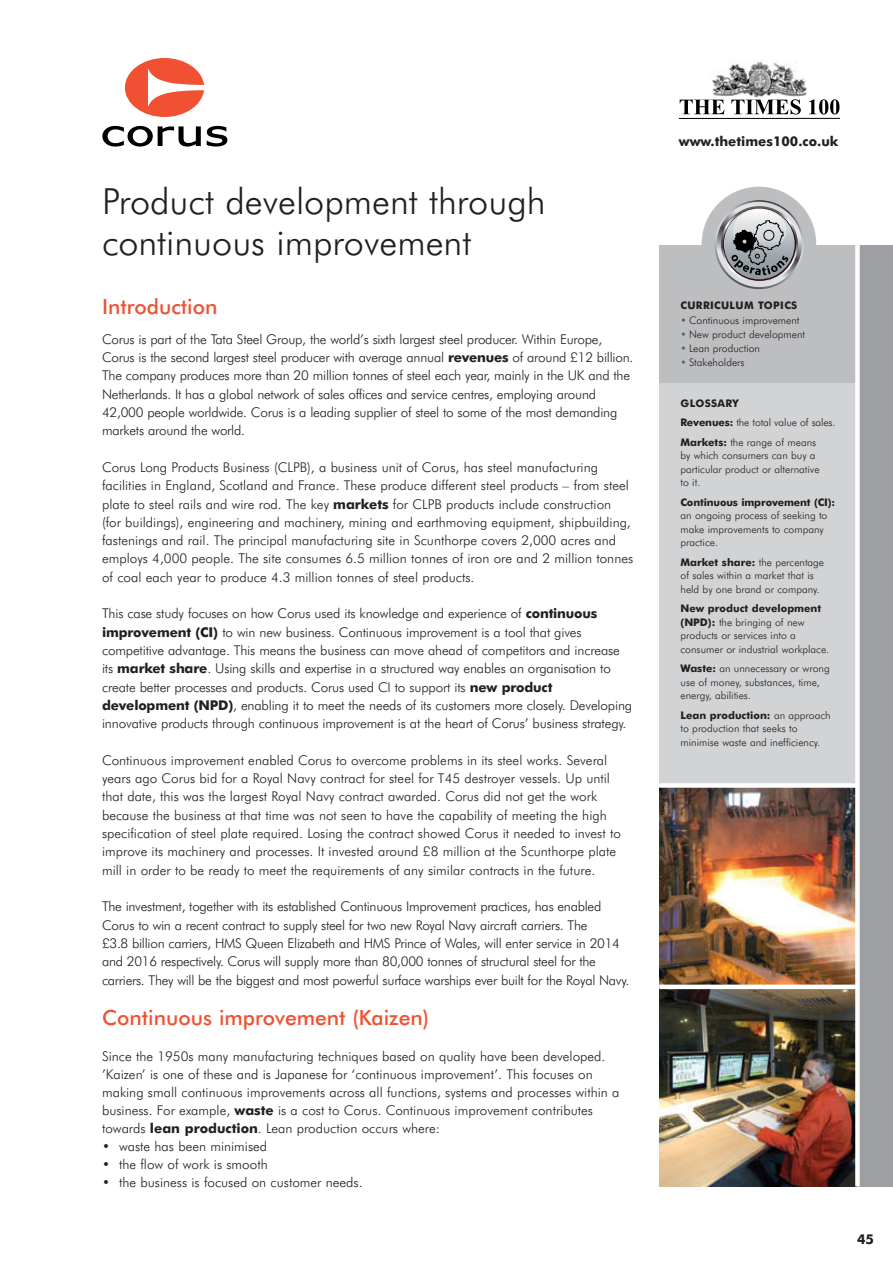
<style>
.page{position:relative;width:893px;height:1263px;background:#fff}
.page>*{position:absolute;margin:0;border:0;box-sizing:border-box;transform-origin:0 0}
.t1{font:300 36px/40.5px "Futura BT";color:#231f20}
.t2{font:500 21px "Futura BT";color:#f05133}
.t3{font:300 13.5px/18.3px "Futura BT";color:#231f20}
.t4{font:300 13.5px/18.3px "Futura BT";letter-spacing:-.02em;color:#231f20}
.t5{font:700 13.5px "Futura BT";color:#231f20}
.t6{font:300 10.5px/13.5px "Futura BT";color:#231f20}
.t7{font:700 10.5px "Futura BT";letter-spacing:-.015em;color:#231f20}
.t8{font:700 10.5px "Futura BT";letter-spacing:.03em;color:#231f20}
.s1{font-weight:700}
.s2{color:#58595b}
</style>
<div class="page">
<div style="left:659px;top:346px;width:200px;height:439px;background:#d1d3d4"></div>
<img style="left:659px;top:989px;width:196px;height:197px">
<img style="left:659px;top:788px;width:196px;height:196px">
<svg style="left:102px;top:126px;width:99px;height:21px"></svg>
<svg style="left:207px;top:126px;width:20px;height:21px"></svg>
<svg style="left:125px;top:58px;width:79px;height:59px"></svg>
<img style="left:712px;top:61px;width:95px;height:37px">
<svg style="left:680px;top:100px;width:44px;height:14px"></svg>
<svg style="left:731px;top:99px;width:70px;height:16px"></svg>
<svg style="left:809px;top:99px;width:30px;height:16px"></svg>
<hr style="left:679px;top:118px;width:161px;height:1px;background:#000">
<div style="left:659px;top:783px;width:198px;height:5px;background:#fff"></div>
<div style="left:659px;top:245px;width:234px;height:137px;background:#bcbec0"></div>
<div style="left:702px;top:187px;width:114px;height:114px;background:#bcbec0;border-radius:50%"></div>
<svg style="left:709px;top:200px;width:95px;height:90px"></svg>
<div style="left:857px;top:245px;width:36px;height:941px;background:#9d9fa2"></div>
<div style="left:855px;top:241px;width:5px;height:945px;background:#fff"></div>
<h1 class="t1" style="left:102px;top:184px;width:445px">Product development through continuous improvement</h1>
<h2 class="t2" style="left:102px;top:298px;width:117px">Introduction</h2>
<p class="t4" style="left:102px;top:331px;width:533px">Corus is part of the Tata Steel Group, the world’s sixth largest steel producer. Within Europe, Corus is the second largest steel producer with average annual <span class="s1">revenues</span> of around £12 billion.<br>The company produces more than 20 million tonnes of steel each year, mainly in the UK and the Netherlands. It has a global network of sales offices and service centres, employing around 42,000 people worldwide. Corus is a leading supplier of steel to some of the most demanding markets around the world.</p>
<p class="t3" style="left:102px;top:459px;width:533px">Corus Long Products Business (CLPB), a business unit of Corus, has steel manufacturing facilities in England, Scotland and France. These produce different steel products – from steel plate to steel rails and wire rod. The key <span class="s1">markets</span> for CLPB products include construction (for buildings), engineering and machinery, mining and earthmoving equipment, shipbuilding, fastenings and rail. The principal manufacturing site in Scunthorpe covers 2,000 acres and employs 4,000 people. The site consumes 6.5 million tonnes of iron ore and 2 million tonnes of coal each year to produce 4.3 million tonnes of steel products.</p>
<p class="t3" style="left:102px;top:606px;width:532px">This case study focuses on how Corus used its knowledge and experience of <span class="s1">continuous improvement (CI)</span> to win new business. Continuous improvement is a tool that gives competitive advantage. This means the business can move ahead of competitors and increase its <span class="s1">market share</span>. Using skills and expertise in a structured way enables an organisation to create better processes and products. Corus used CI to support its <span class="s1">new product development (NPD)</span>, enabling it to meet the needs of its customers more closely. Developing innovative products through continuous improvement is at the heart of Corus’ business strategy.</p>
<p class="t3" style="left:102px;top:752px;width:520px">Continuous improvement enabled Corus to overcome problems in its steel works. Several years ago Corus bid for a Royal Navy contract for steel for T45 destroyer vessels. Up until that date, this was the largest Royal Navy contract awarded. Corus did not get the work because the business at that time was not seen to have the capability of meeting the high specification of steel plate required. Losing the contract showed Corus it needed to invest to improve its machinery and processes. It invested around £8 million at the Scunthorpe plate mill in order to be ready to meet the requirements of any similar contracts in the future.</p>
<p class="t4" style="left:102px;top:898px;width:529px">The investment, together with its established Continuous Improvement practices, has enabled Corus to win a recent contract to supply steel for two new Royal Navy aircraft carriers. The<br>£3.8 billion carriers, HMS Queen Elizabeth and HMS Prince of Wales, will enter service in 2014 and 2016 respectively. Corus will supply more than 80,000 tonnes of structural steel for the carriers. They will be the biggest and most powerful surface warships ever built for the Royal Navy.</p>
<h2 class="t2" style="left:102px;top:1009px;width:328px">Continuous improvement (Kaizen)</h2>
<p class="t3" style="left:102px;top:1048px;width:519px">Since the 1950s many manufacturing techniques based on quality have been developed. ’Kaizen’ is one of these and is Japanese for ‘continuous improvement’. This focuses on making small continuous improvements across all functions, systems and processes within a business. For example, <span class="s1">waste</span> is a cost to Corus. Continuous improvement contributes towards <span class="s1">lean production</span>. Lean production occurs where:</p>
<p class="t3" style="left:102px;top:1138px;width:167px">• waste has been minimised</p>
<p class="t3" style="left:102px;top:1156px;width:167px">• the flow of work is smooth</p>
<p class="t3" style="left:102px;top:1174px;width:262px">• the business is focused on customer needs.</p>
<p class="t5" style="left:679px;top:135px;width:161px">www.thetimes100.co.uk</p>
<p class="t8" style="left:680px;top:301px;width:118px">CURRICULUM TOPICS</p>
<p class="t6" style="left:680px;top:314px;width:120px"><span class="s2">•</span> Continuous improvement</p>
<p class="t6" style="left:680px;top:328px;width:126px"><span class="s2">•</span> New product development</p>
<p class="t6" style="left:680px;top:342px;width:81px"><span class="s2">•</span> Lean production</p>
<p class="t6" style="left:680px;top:357px;width:66px"><span class="s2">•</span> Stakeholders</p>
<p class="t6" style="left:680px;top:394px;width:156px;line-height:19.5px"><span class="s1">GLOSSARY<br>Revenues:</span> the total value of sales.<br><span class="s1">Markets:</span> the range of means</p>
<p class="t6" style="left:680px;top:450px;width:141px">by which consumers can buy a particular product or alternative to it.</p>
<p class="t7" style="left:680px;top:498px;width:156px">Continuous improvement (CI):</p>
<p class="t6" style="left:680px;top:510px;width:148px">an ongoing process of seeking to make improvements to company practice.</p>
<p class="t6" style="left:680px;top:556px;width:145px"><span class="s1">Market share:</span> the percentage of sales within a market that is held by one brand or company.</p>
<p class="t6" style="left:680px;top:603px;width:150px"><span class="s1">New product development (NPD):</span> the bringing of new products or services into a consumer or industrial workplace.</p>
<p class="t6" style="left:680px;top:663px;width:151px"><span class="s1">Waste:</span> an unnecessary or wrong use of money, substances, time, energy, abilities.</p>
<p class="t6" style="left:680px;top:709px;width:152px"><span class="s1">Lean production:</span> an approach to production that seeks to minimise waste and inefficiency.</p>
<p class="t5" style="left:857px;top:1234px;width:18px">45</p>
</div>
